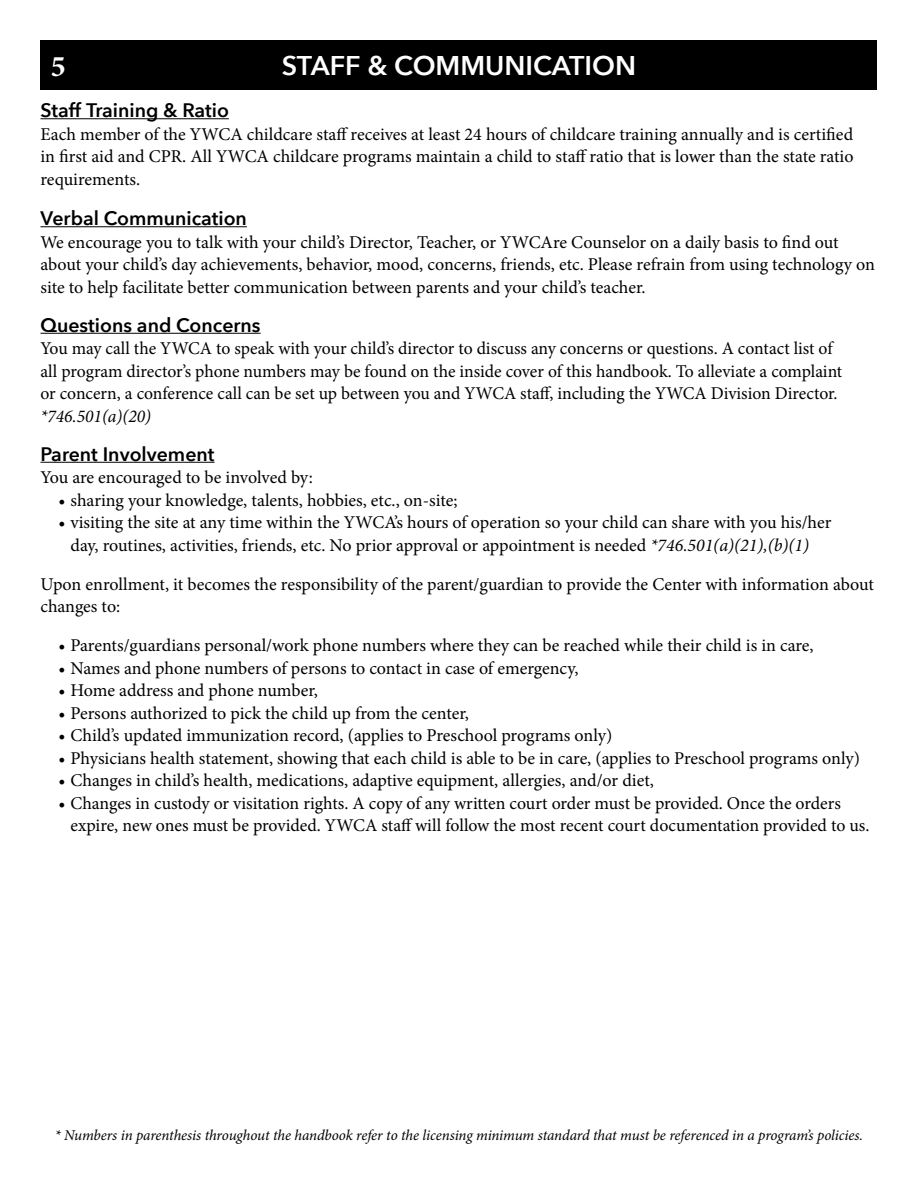
<style>
.page{position:relative;width:918px;height:1188px;background:#fff}
.page>*{position:absolute;margin:0;border:0;box-sizing:border-box;transform-origin:0 0}
.t1{font:700 30px "Minion Pro";color:#fff}
.t2{font:600 27px "Avenir Next";color:#fff}
.t3{font:600 19.5px "Avenir Next";color:#000}
.t4{font:18px/22.5px "Minion Pro";letter-spacing:-.005em;color:#000}
.t5{font:italic 18px "Minion Pro";color:#000}
.t6{font:italic 15px "Minion Pro";letter-spacing:-.01em;color:#000}
.s1{font-style:italic}
</style>
<div class="page">
<div style="left:40px;top:40px;width:838px;height:50px;background:#000"></div>
<hr style="left:40px;top:118px;width:189px;height:1px;background:#000">
<hr style="left:40px;top:226px;width:207px;height:1px;background:#000">
<hr style="left:40px;top:333px;width:221px;height:1px;background:#000">
<hr style="left:40px;top:462px;width:175px;height:1px;background:#000">
<h1 class="t1" style="left:51px;top:46px;width:16px">5</h1>
<h2 class="t2" style="left:282px;top:42px;width:356px">STAFF &amp; COMMUNICATION</h2>
<p class="t3" style="left:40px;top:94px;width:190px">Staff Training &amp; Ratio</p>
<p class="t4" style="left:40px;top:123px;width:815px;text-align:justify">Each member of the YWCA childcare staff receives at least 24 hours of childcare training annually and is certified in first aid and CPR. All YWCA childcare programs maintain a child to staff ratio that is lower than the state ratio requirements.</p>
<p class="t3" style="left:40px;top:202px;width:208px">Verbal Communication</p>
<p class="t4" style="left:40px;top:231px;width:836px">We encourage you to talk with your child’s Director, Teacher, or YWCAre Counselor on a daily basis to find out about your child’s day achievements, behavior, mood, concerns, friends, etc. Please refrain from using technology on site to help facilitate better communication between parents and your child’s teacher.</p>
<p class="t3" style="left:40px;top:308px;width:222px">Questions and Concerns</p>
<p class="t4" style="left:40px;top:337px;width:803px">You may call the YWCA to speak with your child’s director to discuss any concerns or questions. A contact list of all program director’s phone numbers may be found on the inside cover of this handbook. To alleviate a complaint or concern, a conference call can be set up between you and YWCA staff, including the YWCA Division Director.</p>
<p class="t5" style="left:40px;top:404px;width:112px">*746.501(a)(20)</p>
<p class="t3" style="left:40px;top:437px;width:176px">Parent Involvement</p>
<p class="t4" style="left:40px;top:466px;width:274px">You are encouraged to be involved by:</p>
<p class="t4" style="left:58px;top:489px;width:400px">• sharing your knowledge, talents, hobbies, etc., on-site;</p>
<p class="t4" style="left:58px;top:511px;width:775px;text-align:center">• visiting the site at any time within the YWCA’s hours of operation so your child can share with you his/her day, routines, activities, friends, etc. No prior approval or appointment is needed <span class="s1">*746.501(a)(21),(b)(1)</span></p>
<p class="t4" style="left:40px;top:573px;width:835px">Upon enrollment, it becomes the responsibility of the parent/guardian to provide the Center with information about changes to:</p>
<p class="t4" style="left:58px;top:634px;width:757px">• Parents/guardians personal/work phone numbers where they can be reached while their child is in care,</p>
<p class="t4" style="left:58px;top:657px;width:522px">• Names and phone numbers of persons to contact in case of emergency,</p>
<p class="t4" style="left:58px;top:679px;width:261px">• Home address and phone number,</p>
<p class="t4" style="left:58px;top:702px;width:412px">• Persons authorized to pick the child up from the center,</p>
<p class="t4" style="left:58px;top:724px;width:555px">• Child’s updated immunization record, (applies to Preschool programs only)</p>
<p class="t4" style="left:58px;top:747px;width:803px">• Physicians health statement, showing that each child is able to be in care, (applies to Preschool programs only)</p>
<p class="t4" style="left:58px;top:769px;width:597px">• Changes in child’s health, medications, adaptive equipment, allergies, and/or diet,</p>
<p class="t4" style="left:70px;top:792px;width:801px;text-indent:-12px">• Changes in custody or visitation rights. A copy of any written court order must be provided. Once the orders expire, new ones must be provided. YWCA staff will follow the most recent court documentation provided to us.</p>
<p class="t6" style="left:55px;top:1125px;width:810px">* Numbers in parenthesis throughout the handbook refer to the licensing minimum standard that must be referenced in a program’s policies.</p>
</div>
